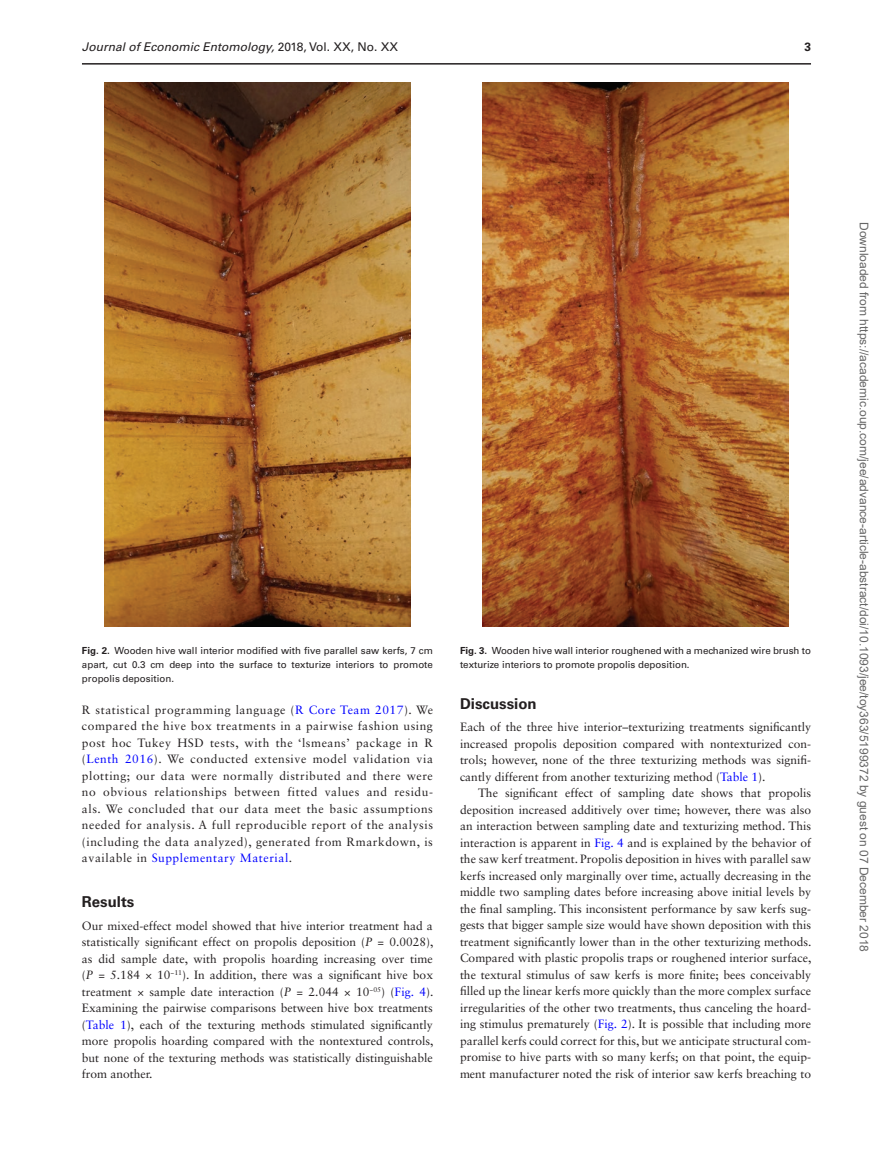
<style>
.page{position:relative;width:893px;height:1174px;background:#fff}
.page>*{position:absolute;margin:0;border:0;box-sizing:border-box;transform-origin:0 0}
.t1{font:700 15px "Univers LT Std";color:#231f20}
.t2{font:12px/16.5px "Sabon LT Std";color:#231f20;text-align:justify}
.t3{font:12px "Arial";color:#666}
.t4{font:italic 12px "Univers LT Std";color:#231f20}
.t5{font:700 12px "Univers LT Std";color:#231f20}
.t6{font:9.75px/14.2px "Univers LT Std";color:#231f20;text-align:justify}
.s1{font-style:normal}
.s2{font-weight:700}
.s3{color:#00f}
.s4{font-style:italic}
</style>
<div class="page">
<img style="left:104px;top:82px;width:306px;height:544px">
<img style="left:482px;top:82px;width:306px;height:544px">
<hr style="left:82px;top:63px;width:729px;height:2px;background:#231f20">
<p class="t4" style="left:82px;top:40px;width:318px">Journal of Economic Entomology, <span class="s1">2018, Vol. XX, No. XX</span></p>
<p class="t5" style="left:804px;top:40px;width:8px">3</p>
<p class="t6" style="left:82px;top:643px;width:352px"><span class="s2">Fig. 2.</span> Wooden hive wall interior modified with five parallel saw kerfs, 7 cm apart, cut 0.3 cm deep into the surface to texturize interiors to promote propolis deposition.</p>
<p class="t6" style="left:460px;top:643px;width:352px"><span class="s2">Fig. 3.</span> Wooden hive wall interior roughened with a mechanized wire brush to texturize interiors to promote propolis deposition.</p>
<p class="t2" style="left:82px;top:701px;width:353px">R statistical programming language (<span class="s3">R Core Team 2017</span>). We compared the hive box treatments in a pairwise fashion using post hoc Tukey HSD tests, with the ‘lsmeans’ package in R (<span class="s3">Lenth 2016</span>). We conducted extensive model validation via plotting; our data were normally distributed and there were no obvious relationships between fitted values and residu&shy;als. We concluded that our data meet the basic assumptions needed for analysis. A full reproducible report of the analysis (including the data analyzed), generated from Rmarkdown, is available in <span class="s3">Supplementary Material</span>.</p>
<p class="t1" style="left:82px;top:893px;width:54px">Results</p>
<p class="t2" style="left:82px;top:917px;width:353px">Our mixed-effect model showed that hive interior treatment had a statistically significant effect on propolis deposition (<span class="s4">P</span> = 0.0028), as did sample date, with propolis hoarding increasing over time (<span class="s4">P</span> = 5.184 × 10<sup>−11</sup>). In addition, there was a significant hive box treatment × sample date interaction (<span class="s4">P</span> = 2.044 × 10<sup>−05</sup>) (<span class="s3">Fig. 4</span>).<br>Examining the pairwise comparisons between hive box treatments (<span class="s3">Table 1</span>), each of the texturing methods stimulated significantly more propolis hoarding compared with the nontextured controls, but none of the texturing methods was statistically distinguishable from another.</p>
<p class="t1" style="left:460px;top:694px;width:78px">Discussion</p>
<p class="t2" style="left:460px;top:718px;width:353px">Each of the three hive interior–texturizing treatments significantly increased propolis deposition compared with nontexturized con&shy;trols; however, none of the three texturizing methods was signifi&shy;cantly different from another texturizing method (<span class="s3">Table 1</span>).</p>
<p class="t2" style="left:460px;top:784px;width:353px;text-indent:18px">The significant effect of sampling date shows that propolis deposition increased additively over time; however, there was also an interaction between sampling date and texturizing method. This interaction is apparent in <span class="s3">Fig. 4</span> and is explained by the behavior of the saw kerf treatment. Propolis deposition in hives with parallel saw kerfs increased only marginally over time, actually decreasing in the middle two sampling dates before increasing above initial levels by the final sampling. This inconsistent performance by saw kerfs sug&shy;gests that bigger sample size would have shown deposition with this treatment significantly lower than in the other texturizing methods.<br>Compared with plastic propolis traps or roughened interior surface, the textural stimulus of saw kerfs is more finite; bees conceivably filled up the linear kerfs more quickly than the more complex surface irregularities of the other two treatments, thus canceling the hoard&shy;ing stimulus prematurely (<span class="s3">Fig. 2</span>). It is possible that including more parallel kerfs could correct for this, but we anticipate structural com&shy;promise to hive parts with so many kerfs; on that point, the equip&shy;ment manufacturer noted the risk of interior saw kerfs breaching to</p>
<p class="t3" style="left:868px;top:222px;width:732px;rotate:90deg">Downloaded from https://academic.oup.com/jee/advance-article-abstract/doi/10.1093/jee/toy363/5199372 by guest on 07 December 2018</p>
</div>
